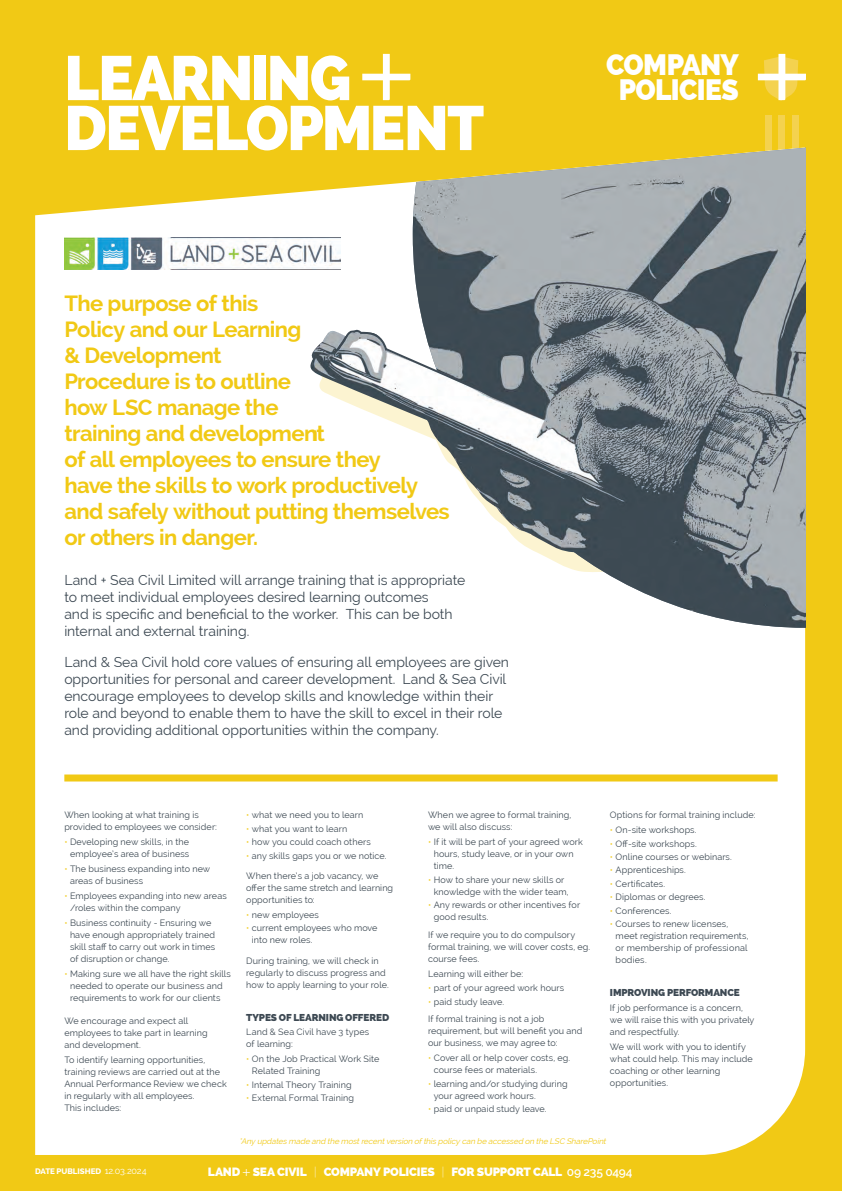
<style>
.page{position:relative;width:842px;height:1191px;background:#f1c915}
.page>*{position:absolute;margin:0;border:0;box-sizing:border-box;transform-origin:0 0}
.t1{font:800 62.4px "Raleway";letter-spacing:-.025em;color:#fff;scale:.95 1}
.t2{font:800 29.5px "Raleway";letter-spacing:-.025em;color:#fff;scale:.95 1}
.t3{font:700 22px/26px "Raleway";letter-spacing:-.025em;color:#f1c915}
.t4{font:14px/17px "Raleway";letter-spacing:-.005em;color:#3d4953}
.t5{font:800 12px "Raleway";letter-spacing:-.02em;color:#fff}
.t6{font:800 10px "Raleway";letter-spacing:-.01em;color:#3d4953}
.t7{font:9px/12px "Raleway";letter-spacing:.01em;color:#3d4953}
.t8{font:italic 8px "Raleway";color:#f1c915}
.t9{font:800 8px "Raleway";letter-spacing:-.005em;color:#fff}
.s1{color:#f1c915}
.s2{font-weight:400;font-size:9px}
.s3{font-family:"Renault BQ";font-weight:300}
.s4{font-weight:200}
.s5{font-weight:600}
</style>
<div class="page">
<div style="left:792px;top:115px;width:7px;height:92px;background:#f4d24f"></div>
<div style="left:778px;top:115px;width:7px;height:92px;background:#f4d24f"></div>
<div style="left:765px;top:115px;width:7px;height:92px;background:#f4d24f"></div>
<div style="left:35px;top:147px;width:770px;height:1008px;background:#fff"></div>
<svg style="left:758px;top:54px;width:48px;height:47px"></svg>
<svg style="left:362px;top:54px;width:48px;height:46px"></svg>
<div style="left:64px;top:774px;width:714px;height:7px;background:#f1c915"></div>
<img style="left:64px;top:238px;width:244px;height:31px">
<img style="left:308px;top:151px;width:497px;height:474px">
<svg style="left:335px;top:329px;width:210px;height:91px;background:#a3a9ac"></svg>
<h1 class="t1" style="left:64px;top:42px;width:304px">LEARNING</h1>
<h1 class="t1" style="left:64px;top:92px;width:443px">DEVELOPMENT</h1>
<h2 class="t2" style="left:606px;top:47px;width:141px">COMPANY</h2>
<h2 class="t2" style="left:619px;top:73px;width:128px">POLICIES</h2>
<p class="t3" style="left:64px;top:291px;width:387px">The purpose of this<br>Policy and our Learning<br>&amp; Development<br>Procedure is to outline<br>how LSC manage the<br>training and development<br>of all employees to ensure they<br>have the skills to work productively and safely without putting themselves or others in danger.</p>
<h3 class="t4" style="left:64px;top:571px;width:402px">Land + Sea Civil Limited will arrange training that is appropriate to meet individual employees desired learning outcomes<br>and is specific and beneficial to the worker. This can be both internal and external training.</h3>
<p class="t4" style="left:64px;top:654px;width:446px">Land &amp; Sea Civil hold core values of ensuring all employees are given opportunities for personal and career development. Land &amp; Sea Civil encourage employees to develop skills and knowledge within their role and beyond to enable them to have the skill to excel in their role and providing additional opportunities within the company.</p>
<p class="t7" style="left:64px;top:809px;width:154px">When looking at what training is provided to employees we consider:</p>
<p class="t7" style="left:64px;top:836px;width:126px;text-align:right"><span class="s1">•</span> Developing new skills, in the employee’s area of business</p>
<p class="t7" style="left:70px;top:862px;width:142px;text-indent:-6px"><span class="s1">•</span> The business expanding into new areas of business</p>
<p class="t7" style="left:70px;top:889px;width:158px;text-indent:-6px"><span class="s1">•</span> Employees expanding into new areas /roles within the company</p>
<p class="t7" style="left:70px;top:916px;width:147px;text-indent:-6px"><span class="s1">•</span> Business continuity - Ensuring we have enough appropriately trained skill staff to carry out work in times of disruption or change.</p>
<p class="t7" style="left:64px;top:967px;width:168px;text-align:center"><span class="s1">•</span> Making sure we all have the right skills needed to operate our business and requirements to work for our clients</p>
<p class="t7" style="left:64px;top:1014px;width:145px">We encourage and expect all employees to take part in learning and development.</p>
<p class="t7" style="left:64px;top:1053px;width:164px">To identify learning opportunities, training reviews are carried out at the<br>Annual Performance Review we check in regularly with all employees.<br>This includes:</p>
<p class="t7" style="left:246px;top:809px;width:119px"><span class="s1">•</span> what we need you to learn</p>
<p class="t7" style="left:246px;top:822px;width:103px"><span class="s1">•</span> what you want to learn</p>
<p class="t7" style="left:246px;top:836px;width:126px"><span class="s1">•</span> how you could coach others</p>
<p class="t7" style="left:246px;top:849px;width:142px"><span class="s1">•</span> any skills gaps you or we notice.</p>
<p class="t7" style="left:246px;top:870px;width:148px">When there’s a job vacancy, we offer the same stretch and learning opportunities to:</p>
<p class="t7" style="left:246px;top:908px;width:74px"><span class="s1">•</span> new employees</p>
<p class="t7" style="left:252px;top:922px;width:127px;text-indent:-6px"><span class="s1">•</span> current employees who move into new roles.</p>
<p class="t7" style="left:246px;top:954px;width:144px">During training, we will check in regularly to discuss progress and how to apply learning to your role.</p>
<p class="t6" style="left:246px;top:1011px;width:145px">TYPES OF LEARNING OFFERED</p>
<p class="t7" style="left:246px;top:1026px;width:125px">Land &amp; Sea Civil have 3 types of learning:</p>
<p class="t7" style="left:252px;top:1053px;width:129px;text-indent:-6px"><span class="s1">•</span> On the Job Practical Work Site<br>Related Training</p>
<p class="t7" style="left:246px;top:1078px;width:107px"><span class="s1">•</span> Internal Theory Training</p>
<p class="t7" style="left:246px;top:1092px;width:109px"><span class="s1">•</span> External Formal Training</p>
<p class="t7" style="left:428px;top:809px;width:145px">When we agree to formal training, we will also discuss:</p>
<p class="t7" style="left:434px;top:836px;width:151px;text-indent:-6px"><span class="s1">•</span> If it will be part of your agreed work hours, study leave, or in your own time.</p>
<p class="t7" style="left:434px;top:873px;width:136px;text-indent:-6px"><span class="s1">•</span> How to share your new skills or knowledge with the wider team,</p>
<p class="t7" style="left:434px;top:898px;width:148px;text-indent:-6px"><span class="s1">•</span> Any rewards or other incentives for good results.</p>
<p class="t7" style="left:428px;top:928px;width:164px">If we require you to do compulsory formal training, we will cover costs, eg. course fees.</p>
<p class="t7" style="left:428px;top:967px;width:97px">Learning will either be:</p>
<p class="t7" style="left:428px;top:982px;width:138px"><span class="s1">•</span> part of your agreed work hours</p>
<p class="t7" style="left:428px;top:992px;width:118px;line-height:17.7px"><span class="s1">•</span> paid study leave.<br>If formal training is not a job</p>
<p class="t7" style="left:428px;top:1025px;width:156px">requirement, but will benefit you and our business, we may agree to:</p>
<p class="t7" style="left:434px;top:1052px;width:138px;text-indent:-6px"><span class="s1">•</span> Cover all or help cover costs, eg. course fees or materials.</p>
<p class="t7" style="left:434px;top:1077px;width:135px;text-indent:-6px"><span class="s1">•</span> learning and/or studying during your agreed work hours.</p>
<p class="t7" style="left:428px;top:1103px;width:120px"><span class="s1">•</span> paid or unpaid study leave.</p>
<p class="t7" style="left:610px;top:809px;width:147px">Options for formal training include:</p>
<p class="t7" style="left:610px;top:824px;width:88px"><span class="s1">•</span> On-site workshops.</p>
<p class="t7" style="left:610px;top:837px;width:88px"><span class="s1">•</span> Off-site workshops.</p>
<p class="t7" style="left:610px;top:850px;width:123px"><span class="s1">•</span> Online courses or webinars.</p>
<p class="t7" style="left:610px;top:864px;width:77px"><span class="s1">•</span> Apprenticeships.</p>
<p class="t7" style="left:610px;top:877px;width:57px"><span class="s1">•</span> Certificates.</p>
<p class="t7" style="left:610px;top:891px;width:97px"><span class="s1">•</span> Diplomas or degrees.</p>
<p class="t7" style="left:610px;top:904px;width:63px"><span class="s1">•</span> Conferences.</p>
<p class="t7" style="left:616px;top:918px;width:134px;text-indent:-6px"><span class="s1">•</span> Courses to renew licenses, meet registration requirements, or membership of professional bodies.</p>
<p class="t6" style="left:610px;top:986px;width:131px">IMPROVING PERFORMANCE</p>
<p class="t7" style="left:610px;top:1001px;width:146px">If job performance is a concern, we will raise this with you privately and respectfully.</p>
<p class="t7" style="left:610px;top:1040px;width:144px">We will work with you to identify what could help. This may include coaching or other learning opportunities.</p>
<p class="t9" style="left:35px;top:1166px;width:113px">DATE PUBLISHED <span class="s2">12.03.2024</span></p>
<p class="t8" style="left:239px;top:1137px;width:370px">*Any updatesmade and the mostrecentversion ofthispolicy can be accessed on the LSC SharePoint</p>
<h3 class="t5" style="left:208px;top:1164px;width:426px">LAND <span class="s3">+</span> SEA CIVIL <span class="s4">|</span> COMPANY POLICIES <span class="s4">|</span> FOR SUPPORT CALL <span class="s5">09 235 0494</span></h3>
</div>
